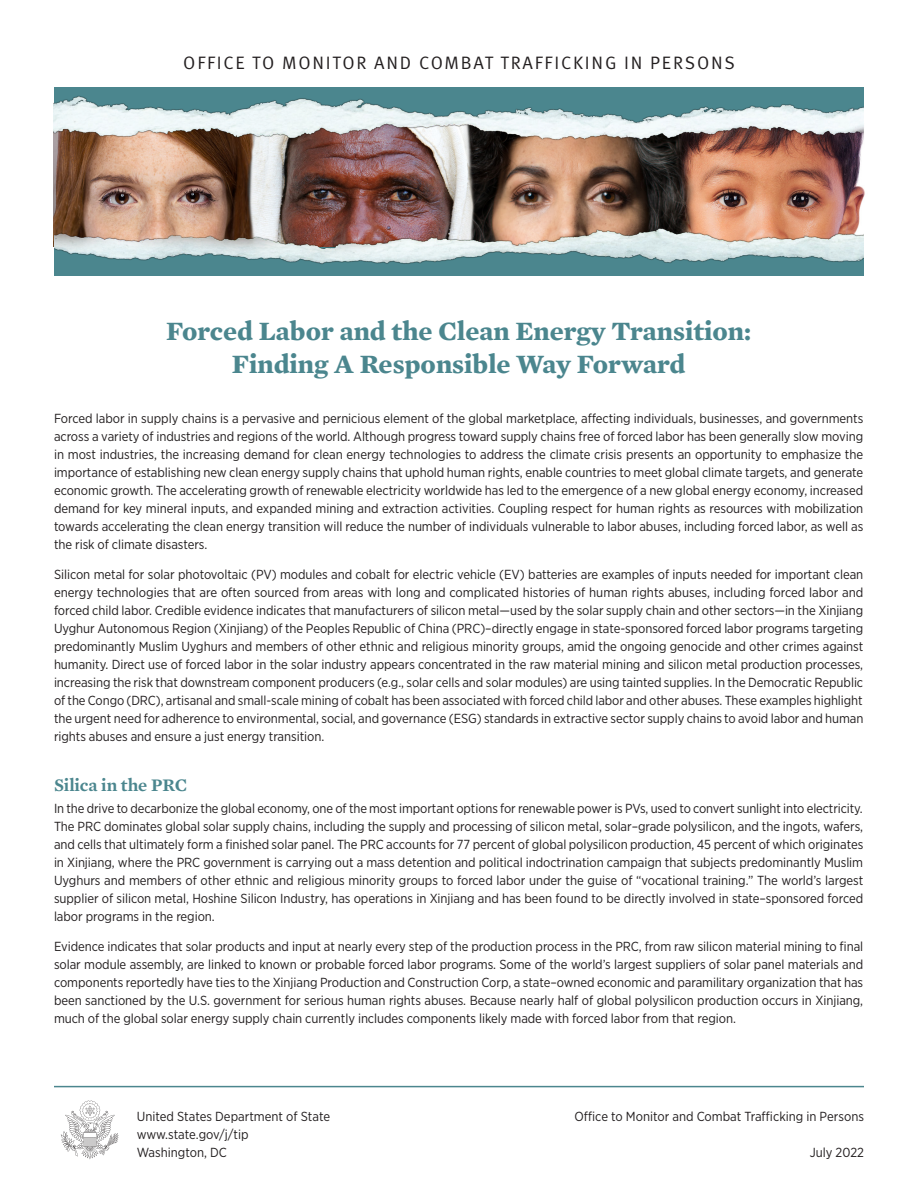
<style>
.page{position:relative;width:918px;height:1188px;background:#fff}
.page>*{position:absolute;margin:0;border:0;box-sizing:border-box;transform-origin:0 0}
.t1{font:700 27px/33px "Mercury Text G2";color:#4b868e;text-align:center}
.t2{font:18px "Meta Pro Norm";letter-spacing:.1em;color:#231f20}
.subhead{font:600 18px "Mercury Text G2";letter-spacing:-.005em;color:#4b868e}
.box_text_no_indent{font:13.2px/18px "Gotham Narrow";letter-spacing:-.005em;color:#231f20;text-align:justify}
</style>
<div class="page">
<hr style="left:54px;top:1086px;width:810px;height:1px;background:#4b868e">
<svg style="left:61px;top:1101px;width:58px;height:58px"></svg>
<div style="left:54px;top:88px;width:809px;height:188px;background:#4b868e"></div>
<img style="left:54px;top:123px;width:811px;height:124px">
<img style="left:54px;top:96px;width:809px;height:44px">
<img style="left:54px;top:227px;width:809px;height:37px">
<h2 class="t2" style="left:183px;top:49px;width:553px">OFFICE TO MONITOR AND COMBAT TRAFFICKING IN PERSONS</h2>
<h1 class="t1" style="left:166px;top:313px;width:587px">Forced Labor and the Clean Energy Transition:<br>Finding A Responsible Way Forward</h1>
<p class="box_text_no_indent" style="left:54px;top:409px;width:811px">Forced labor in supply chains is a pervasive and pernicious element of the global marketplace, affecting individuals, businesses, and governments across a variety of industries and regions of the world. Although progress toward supply chains free of forced labor has been generally slow moving in most industries, the increasing demand for clean energy technologies to address the climate crisis presents an opportunity to emphasize the importance of establishing new clean energy supply chains that uphold human rights, enable countries to meet global climate targets, and generate economic growth. The accelerating growth of renewable electricity worldwide has led to the emergence of a new global energy economy, increased demand for key mineral inputs, and expanded mining and extraction activities. Coupling respect for human rights as resources with mobilization towards accelerating the clean energy transition will reduce the number of individuals vulnerable to labor abuses, including forced labor, as well as the risk of climate disasters.</p>
<p class="box_text_no_indent" style="left:54px;top:565px;width:811px">Silicon metal for solar photovoltaic (PV) modules and cobalt for electric vehicle (EV) batteries are examples of inputs needed for important clean energy technologies that are often sourced from areas with long and complicated histories of human rights abuses, including forced labor and forced child labor. Credible evidence indicates that manufacturers of silicon metal—used by the solar supply chain and other sectors—in the Xinjiang Uyghur Autonomous Region (Xinjiang) of the Peoples Republic of China (PRC)–directly engage in state-sponsored forced labor programs targeting predominantly Muslim Uyghurs and members of other ethnic and religious minority groups, amid the ongoing genocide and other crimes against humanity. Direct use of forced labor in the solar industry appears concentrated in the raw material mining and silicon metal production processes, increasing the risk that downstream component producers (e.g., solar cells and solar modules) are using tainted supplies. In the Democratic Republic of the Congo (DRC), artisanal and small-scale mining of cobalt has been associated with forced child labor and other abuses. These examples highlight the urgent need for adherence to environmental, social, and governance (ESG) standards in extractive sector supply chains to avoid labor and human rights abuses and ensure a just energy transition.</p>
<p class="subhead" style="left:54px;top:771px;width:135px">Silica in the PRC</p>
<p class="box_text_no_indent" style="left:54px;top:799px;width:811px">In the drive to decarbonize the global economy, one of the most important options for renewable power is PVs, used to convert sunlight into electricity.<br>The PRC dominates global solar supply chains, including the supply and processing of silicon metal, solar–grade polysilicon, and the ingots, wafers, and cells that ultimately form a finished solar panel. The PRC accounts for 77 percent of global polysilicon production, 45 percent of which originates in Xinjiang, where the PRC government is carrying out a mass detention and political indoctrination campaign that subjects predominantly Muslim Uyghurs and members of other ethnic and religious minority groups to forced labor under the guise of “vocational training.” The world’s largest supplier of silicon metal, Hoshine Silicon Industry, has operations in Xinjiang and has been found to be directly involved in state–sponsored forced labor programs in the region.</p>
<p class="box_text_no_indent" style="left:54px;top:937px;width:811px">Evidence indicates that solar products and input at nearly every step of the production process in the PRC, from raw silicon material mining to final solar module assembly, are linked to known or probable forced labor programs. Some of the world’s largest suppliers of solar panel materials and components reportedly have ties to the Xinjiang Production and Construction Corp, a state–owned economic and paramilitary organization that has been sanctioned by the U.S. government for serious human rights abuses. Because nearly half of global polysilicon production occurs in Xinjiang, much of the global solar energy supply chain currently includes components likely made with forced labor from that region.</p>
<p class="box_text_no_indent" style="left:137px;top:1107px;width:195px">United States Department of State</p>
<p class="box_text_no_indent" style="left:574px;top:1107px;width:291px">Office to Monitor and Combat Trafficking in Persons</p>
<p class="box_text_no_indent" style="left:137px;top:1125px;width:113px">www.state.gov/j/tip<br>Washington, DC</p>
<p class="box_text_no_indent" style="left:810px;top:1143px;width:56px">July 2022</p>
</div>
